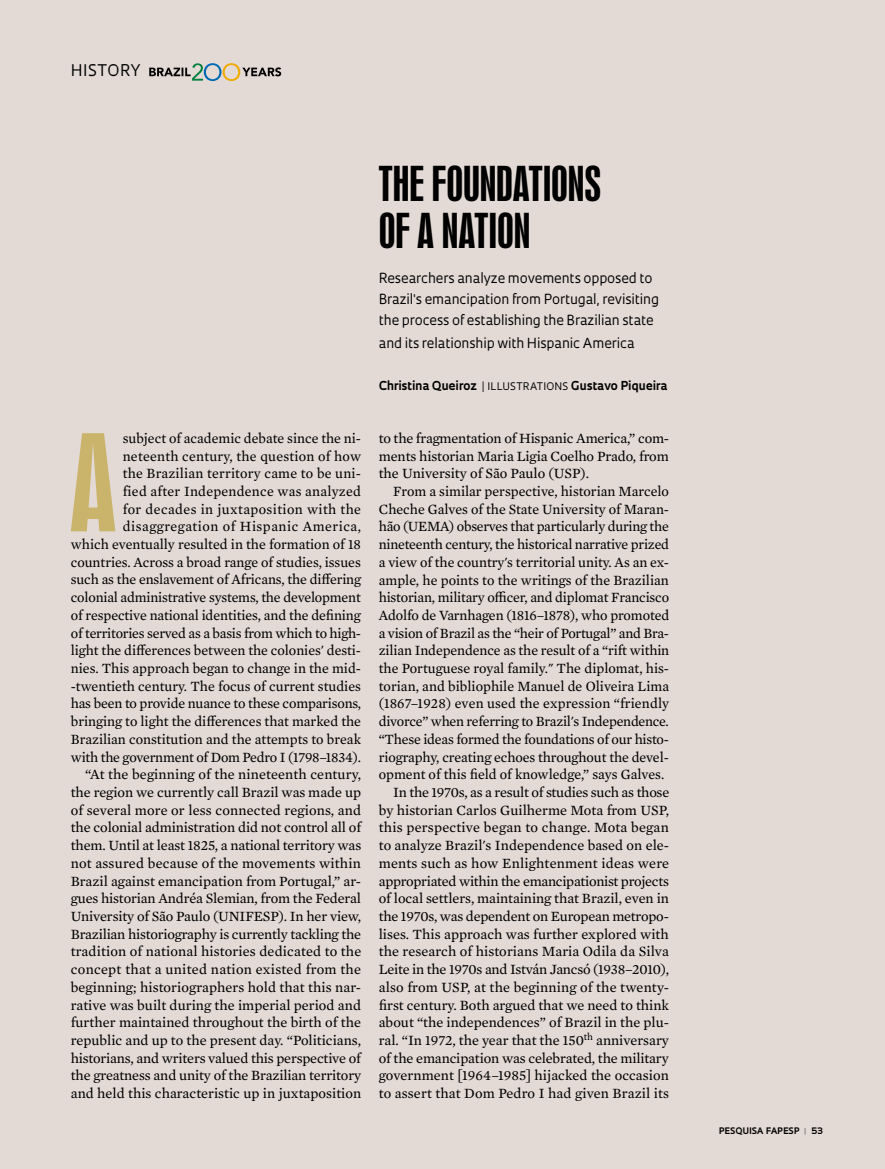
<style>
.page{position:relative;width:885px;height:1169px;background:#fff}
.page>*{position:absolute;margin:0;border:0;box-sizing:border-box;transform-origin:0 0}
.t1{font:125.4px "Swiss 924 BT Regular B";color:#cab46c}
.t2{font:45px/46.5px "Swiss 924 BT Regular B";letter-spacing:-.005em;color:#000}
.t3{font:15.6px "Oculum";letter-spacing:.03em;color:#000}
.t4{font:14.4px/17.7px "Mercury Text G2";color:#000;text-align:justify}
.t5{font:14.4px "Mercury Text G2";letter-spacing:-.02em;color:#000}
.t6{font:13.5px/21px "Oculum";letter-spacing:-.01em;color:#000}
.t7{font:700 12px "Oculum";letter-spacing:-.005em;color:#000}
.t8{font:700 8.7px "Oculum";letter-spacing:.015em;color:#000}
.s1{font-weight:400;font-size:10.2px}
.s2{color:#9d9d9c}
</style>
<div class="page">
<div style="left:0;top:0;width:885px;height:1168px;background:#e3dad6"></div>
<svg style="left:149px;top:63px;width:132px;height:18px"></svg>
<p class="t3" style="left:71px;top:60px;width:71px">HISTORY</p>
<p class="t4" style="left:71px;top:428px;width:292px;text-align:right">subject of academic debate since the ni&shy;neteenth century, the question of how<br>the Brazilian territory came to be uni-<br>fied after Independence was analyzed<br>for decades in juxtaposition with the disaggregation of Hispanic America,<br>which eventually resulted in the formation of 18 countries. Across a broad range of studies, issues such as the enslavement of Africans, the differing colonial administrative systems, the development of respective national identities, and the defining of territories served as a basis from which to high&shy;light the differences between the colonies' desti&shy;nies. This approach began to change in the mid--twentieth century. The focus of current studies has been to provide nuance to these comparisons, bringing to light the differences that marked the Brazilian constitution and the attempts to break with the government of Dom Pedro I (1798–1834). “At the beginning of the nineteenth century, the region we currently call Brazil was made up of several more or less connected regions, and the colonial administration did not control all of them. Until at least 1825, a national territory was not assured because of the movements within Brazil against emancipation from Portugal,” ar&shy;gues historian Andréa Slemian, from the Federal University of São Paulo (UNIFESP). In her view, Brazilian historiography is currently tackling the tradition of national histories dedicated to the concept that a united nation existed from the beginning; historiographers hold that this nar&shy;rative was built during the imperial period and further maintained throughout the birth of the republic and up to the present day. “Politicians, historians, and writers valued this perspective of the greatness and unity of the Brazilian territory and held this characteristic up in juxtaposition</p>
<h1 class="t1" style="left:70px;top:408px;width:49px">A</h1>
<h2 class="t2" style="left:379px;top:161px;width:224px">THE FOUNDATIONS<br>OF A NATION</h2>
<p class="t6" style="left:379px;top:267px;width:282px">Researchers analyze movements opposed to<br>Brazil's emancipation from Portugal, revisiting the process of establishing the Brazilian state</p>
<p class="t6" style="left:379px;top:332px;width:258px">and its relationship with Hispanic America</p>
<p class="t7" style="left:379px;top:377px;width:290px">Christina Queiroz <span class="s1">| ILLUSTRATIONS</span> Gustavo Piqueira</p>
<p class="t4" style="left:379px;top:428px;width:292px">to the fragmentation of Hispanic America,” com&shy;ments historian Maria Ligia Coelho Prado, from the University of São Paulo (USP).</p>
<p class="t4" style="left:393px;top:481px;width:277px">From a similar perspective, historian Marcelo</p>
<p class="t4" style="left:379px;top:499px;width:292px">Cheche Galves of the State University of Maran-</p>
<p class="t4" style="left:379px;top:517px;width:292px">hão (UEMA) observes that particularly during the</p>
<p class="t4" style="left:379px;top:534px;width:292px">nineteenth century, the historical narrative prized</p>
<p class="t4" style="left:379px;top:552px;width:292px">a view of the country's territorial unity. As an ex-</p>
<p class="t4" style="left:379px;top:570px;width:292px">ample, he points to the writings of the Brazilian</p>
<p class="t4" style="left:379px;top:588px;width:292px">historian, military officer, and diplomat Francisco</p>
<p class="t4" style="left:379px;top:605px;width:292px">Adolfo de Varnhagen (1816–1878), who promoted</p>
<p class="t4" style="left:379px;top:623px;width:292px">a vision of Brazil as the “heir of Portugal” and Bra-</p>
<p class="t4" style="left:379px;top:641px;width:292px">zilian Independence as the result of a “rift within</p>
<p class="t4" style="left:379px;top:658px;width:292px">the Portuguese royal family." The diplomat, his-</p>
<p class="t4" style="left:379px;top:676px;width:292px">torian, and bibliophile Manuel de Oliveira Lima</p>
<p class="t4" style="left:379px;top:694px;width:292px">(1867–1928) even used the expression “friendly</p>
<p class="t5" style="left:379px;top:711px;width:292px">divorce” when referring to Brazil's Independence.</p>
<p class="t4" style="left:379px;top:729px;width:292px">“These ideas formed the foundations of our histo-</p>
<p class="t4" style="left:379px;top:747px;width:292px">riography, creating echoes throughout the devel-</p>
<p class="t4" style="left:379px;top:765px;width:287px">opment of this field of knowledge,” says Galves.</p>
<p class="t5" style="left:393px;top:782px;width:278px">In the 1970s, as a result of studies such as those</p>
<p class="t4" style="left:379px;top:800px;width:292px">by historian Carlos Guilherme Mota from USP,</p>
<p class="t4" style="left:379px;top:818px;width:292px">this perspective began to change. Mota began</p>
<p class="t4" style="left:379px;top:835px;width:292px">to analyze Brazil's Independence based on ele-</p>
<p class="t4" style="left:379px;top:853px;width:292px">ments such as how Enlightenment ideas were</p>
<p class="t5" style="left:379px;top:870px;width:292px">appropriated within the emancipationist projects</p>
<p class="t4" style="left:379px;top:889px;width:292px">of local settlers, maintaining that Brazil, even in</p>
<p class="t4" style="left:379px;top:906px;width:292px">the 1970s, was dependent on European metropo-</p>
<p class="t4" style="left:379px;top:924px;width:292px">lises. This approach was further explored with</p>
<p class="t4" style="left:379px;top:942px;width:292px">the research of historians Maria Odila da Silva</p>
<p class="t4" style="left:379px;top:959px;width:292px">Leite in the 1970s and István Jancsó (1938–2010),</p>
<p class="t4" style="left:379px;top:977px;width:292px">also from USP, at the beginning of the twenty-</p>
<p class="t4" style="left:379px;top:995px;width:292px">first century. Both argued that we need to think</p>
<p class="t4" style="left:379px;top:1012px;width:292px">about “the independences” of Brazil in the plu-</p>
<p class="t4" style="left:379px;top:1030px;width:292px">ral. “In 1972, the year that the 150<sup>th</sup> anniversary</p>
<p class="t4" style="left:379px;top:1048px;width:292px">of the emancipation was celebrated, the military</p>
<p class="t4" style="left:379px;top:1066px;width:292px">government [1964–1985] hijacked the occasion</p>
<p class="t4" style="left:379px;top:1083px;width:292px">to assert that Dom Pedro I had given Brazil its</p>
<p class="t8" style="left:719px;top:1124px;width:106px">PESQUISA FAPESP <span class="s2">|</span> 53</p>
</div>
